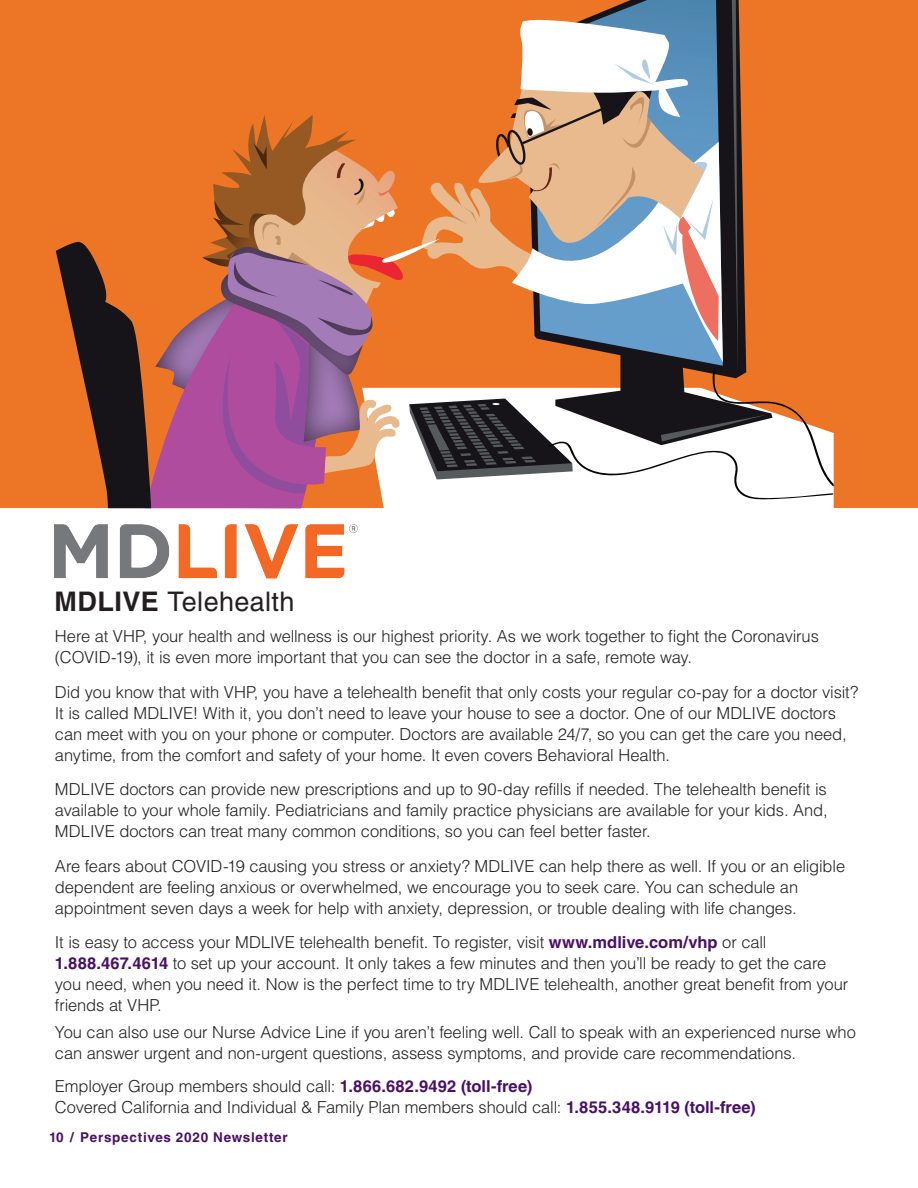
<style>
.page{position:relative;width:918px;height:1188px;background:#fff}
.page>*{position:absolute;margin:0;border:0;box-sizing:border-box;transform-origin:0 0}
.t1{font:27px "Helvetica LT Std";letter-spacing:.015em;color:#231f20}
.t2{font:300 16.5px/21px "Helvetica LT Std";letter-spacing:-.01em;color:#231f20}
.t3{font:700 13.5px "Helvetica LT Std";letter-spacing:.055em;color:#4a0f66}
.s1{font-weight:700}
.s2{font-weight:700;color:#4a0f66}
</style>
<div class="page">
<div style="left:0;top:0;width:918px;height:507px;background:#ed7626"></div>
<img style="left:55px;top:524px;width:303px;height:55px">
<svg style="left:56px;top:0;width:778px;height:508px"></svg>
<h1 class="t1" style="left:54px;top:586px;width:241px"><span class="s1">MDLIVE</span> Telehealth</h1>
<p class="t2" style="left:55px;top:626px;width:766px">Here at VHP, your health and wellness is our highest priority. As we work together to fight the Coronavirus (COVID-19), it is even more important that you can see the doctor in a safe, remote way.</p>
<p class="t2" style="left:55px;top:681px;width:805px">Did you know that with VHP, you have a telehealth benefit that only costs your regular co-pay for a doctor visit?<br>It is called MDLIVE! With it, you don’t need to leave your house to see a doctor. One of our MDLIVE doctors can meet with you on your phone or computer. Doctors are available 24/7, so you can get the care you need, anytime, from the comfort and safety of your home. It even covers Behavioral Health.</p>
<p class="t2" style="left:55px;top:779px;width:774px;text-align:justify">MDLIVE doctors can provide new prescriptions and up to 90-day refills if needed. The telehealth benefit is available to your whole family. Pediatricians and family practice physicians are available for your kids. And, MDLIVE doctors can treat many common conditions, so you can feel better faster.</p>
<p class="t2" style="left:55px;top:855px;width:792px">Are fears about COVID-19 causing you stress or anxiety? MDLIVE can help there as well. If you or an eligible dependent are feeling anxious or overwhelmed, we encourage you to seek care. You can schedule an appointment seven days a week for help with anxiety, depression, or trouble dealing with life changes.</p>
<p class="t2" style="left:55px;top:932px;width:795px">It is easy to access your MDLIVE telehealth benefit. To register, visit <span class="s2">www.mdlive.com/vhp</span> or call <span class="s2">1.888.467.4614</span> to set up your account. It only takes a few minutes and then you’ll be ready to get the care you need, when you need it. Now is the perfect time to try MDLIVE telehealth, another great benefit from your friends at VHP.</p>
<p class="t2" style="left:55px;top:1022px;width:802px">You can also use our Nurse Advice Line if you aren’t feeling well. Call to speak with an experienced nurse who can answer urgent and non-urgent questions, assess symptoms, and provide care recommendations.</p>
<p class="t2" style="left:55px;top:1076px;width:702px">Employer Group members should call: <span class="s2">1.866.682.9492 (toll-free)<br></span>Covered California and Individual &amp; Family Plan members should call: <span class="s2">1.855.348.9119 (toll-free)</span></p>
<p class="t3" style="left:49px;top:1129px;width:240px">10 / Perspectives 2020 Newsletter</p>
</div>
